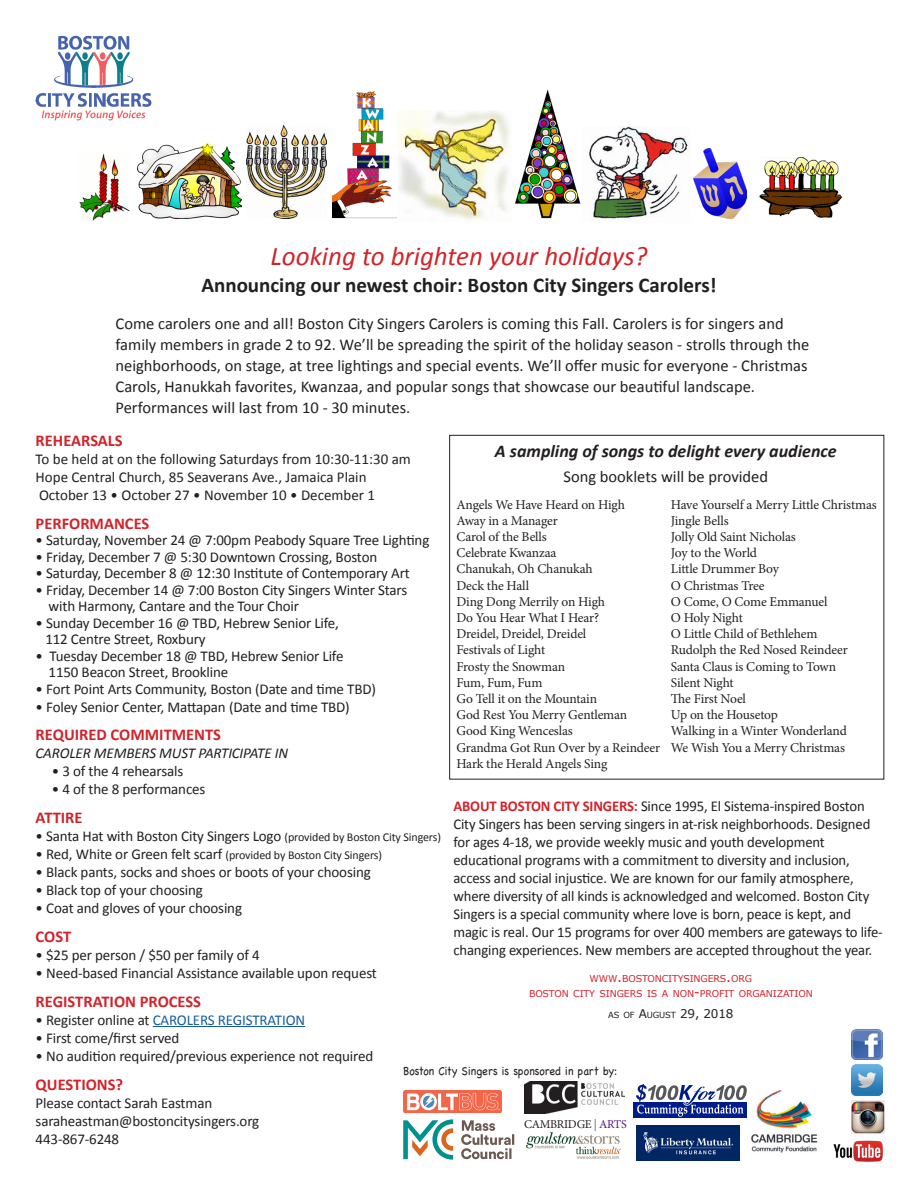
<style>
.page{position:relative;width:918px;height:1188px;background:#fff}
.page>*{position:absolute;margin:0;border:0;box-sizing:border-box;transform-origin:0 0}
.t1{font:italic 27px "Calibri";color:#d1232a}
.t2{font:700 21px "Calibri";color:#231f20}
.t3{font:italic 700 18px "Calibri";color:#231f20}
.t4{font:16.5px/21px "Calibri";color:#231f20}
.t5{font:700 16.5px "Calibri";color:#d1232a}
.t6{font:15px/18px "Calibri";letter-spacing:-.01em;color:#231f20}
.t7{font:15px "Calibri";letter-spacing:-.01em;color:#175d9e}
.t8{font:italic 15px "Calibri";letter-spacing:-.01em;color:#231f20}
.t9{font:13.5px/16.2px "Minion Pro";letter-spacing:-.015em;color:#231f20}
.t10{font:12px "Calibri";letter-spacing:-.01em;color:#231f20}
.t11{font:12px "Chalkboard";color:#231f20;scale:.9 1}
.t12{font:12px "Minion Pro";letter-spacing:-.025em;color:#231f20}
.t13{font:9.45px "Verdana";letter-spacing:-.015em;color:#d1232a}
.t14{font:8.4px "Verdana";letter-spacing:-.015em;color:#231f20}
.s1{font-size:12px}
.s2{font-size:15px}
.s3{color:#231f20}
.s4{font-weight:700;color:#d1232a}
.s5{font-size:13.5px}
.s6{color:#4863ae}
.s7{color:#53168b}
</style>
<div class="page">
<svg style="left:36px;top:36px;width:115px;height:85px"></svg>
<img style="left:852px;top:1029px;width:30px;height:31px">
<img style="left:833px;top:1127px;width:52px;height:35px">
<img style="left:852px;top:1065px;width:30px;height:30px">
<img style="left:852px;top:1100px;width:32px;height:34px">
<img style="left:751px;top:1090px;width:67px;height:63px">
<img style="left:403px;top:1090px;width:99px;height:22px">
<img style="left:525px;top:1081px;width:99px;height:33px">
<img style="left:526px;top:1132px;width:94px;height:27px">
<svg style="left:461px;top:1120px;width:53px;height:39px"></svg>
<svg style="left:403px;top:1119px;width:50px;height:41px"></svg>
<div style="left:634px;top:1102px;width:113px;height:16px;background:#001c88"></div>
<svg style="left:636px;top:1084px;width:111px;height:33px"></svg>
<img style="left:637px;top:1125px;width:103px;height:36px">
<img style="left:759px;top:157px;width:83px;height:61px">
<img style="left:515px;top:89px;width:112px;height:130px">
<img style="left:247px;top:125px;width:79px;height:93px">
<img style="left:79px;top:154px;width:51px;height:66px">
<img style="left:137px;top:141px;width:104px;height:77px">
<img style="left:693px;top:149px;width:54px;height:70px">
<img style="left:396px;top:110px;width:115px;height:110px">
<img style="left:581px;top:127px;width:107px;height:94px">
<img style="left:332px;top:91px;width:64px;height:128px">
<div style="left:449px;top:435px;width:435px;height:345px;border:1px solid #231f20"></div>
<hr style="left:153px;top:1026px;width:152px;height:1px;background:#175d9e">
<p class="t1" style="left:271px;top:238px;width:378px">Looking to brighten your holidays?</p>
<p class="t2" style="left:201px;top:272px;width:517px">Announcing our newest choir: Boston City Singers Carolers!</p>
<p class="t4" style="left:116px;top:313px;width:695px">Come carolers one and all! Boston City Singers Carolers is coming this Fall. Carolers is for singers and family members in grade 2 to 92. We’ll be spreading the spirit of the holiday season - strolls through the neighborhoods, on stage, at tree lightings and special events. We’ll offer music for everyone - Christmas Carols, Hanukkah favorites, Kwanzaa, and popular songs that showcase our beautiful landscape.<br>Performances will last from 10 - 30 minutes.</p>
<p class="t5" style="left:36px;top:430px;width:89px">REHEARSALS</p>
<p class="t6" style="left:36px;top:450px;width:377px">To be held at on the following Saturdays from 10:30-11:30 am<br>Hope Central Church, 85 Seaverans Ave., Jamaica Plain</p>
<p class="t6" style="left:39px;top:486px;width:338px">October 13 • October 27 • November 10 • December 1</p>
<p class="t5" style="left:36px;top:513px;width:115px">PERFORMANCES</p>
<p class="t6" style="left:36px;top:531px;width:395px">• Saturday, November 24 @ 7:00pm Peabody Square Tree Lighting</p>
<p class="t6" style="left:36px;top:548px;width:343px">• Friday, December 7 @ 5:30 Downtown Crossing, Boston</p>
<p class="t6" style="left:36px;top:564px;width:376px">• Saturday, December 8 @ 12:30 Institute of Contemporary Art</p>
<p class="t6" style="left:49px;top:581px;width:360px;line-height:16.5px;text-indent:-13px">• Friday, December 14 @ 7:00 Boston City Singers Winter Stars with Harmony, Cantare and the Tour Choir</p>
<p class="t6" style="left:36px;top:614px;width:305px">• Sunday December 16 @ TBD, Hebrew Senior Life,</p>
<p class="t6" style="left:45px;top:630px;width:162px">112 Centre Street, Roxbury</p>
<p class="t6" style="left:36px;top:647px;width:309px">• Tuesday December 18 @ TBD, Hebrew Senior Life</p>
<p class="t6" style="left:49px;top:663px;width:181px">1150 Beacon Street, Brookline</p>
<p class="t6" style="left:36px;top:680px;width:342px">• Fort Point Arts Community, Boston (Date and time TBD)</p>
<p class="t6" style="left:36px;top:698px;width:316px">• Foley Senior Center, Mattapan (Date and time TBD)</p>
<p class="t5" style="left:36px;top:724px;width:187px">REQUIRED COMMITMENTS</p>
<p class="t8" style="left:36px;top:743px;width:254px">CAROLER MEMBERS MUST PARTICIPATE IN</p>
<p class="t6" style="left:52px;top:762px;width:133px">• 3 of the 4 rehearsals</p>
<p class="t6" style="left:52px;top:780px;width:155px">• 4 of the 8 performances</p>
<p class="t5" style="left:36px;top:807px;width:48px">ATTIRE</p>
<p class="t6" style="left:36px;top:827px;width:407px">• Santa Hat with Boston City Singers Logo <span class="s1">(provided by Boston City Singers)</span></p>
<p class="t10" style="left:36px;top:848px;width:348px"><span class="s2">• Red, White or Green felt scarf</span> (provided by Boston City Singers)</p>
<p class="t6" style="left:36px;top:863px;width:337px">• Black pants, socks and shoes or boots of your choosing</p>
<p class="t6" style="left:36px;top:881px;width:169px">• Black top of your choosing</p>
<p class="t6" style="left:36px;top:899px;width:208px">• Coat and gloves of your choosing</p>
<p class="t5" style="left:36px;top:926px;width:37px">COST</p>
<p class="t6" style="left:36px;top:946px;width:226px">• $25 per person / $50 per family of 4</p>
<p class="t6" style="left:36px;top:964px;width:343px">• Need-based Financial Assistance available upon request</p>
<p class="t5" style="left:36px;top:991px;width:167px">REGISTRATION PROCESS</p>
<p class="t7" style="left:36px;top:1010px;width:271px"><span class="s3">• Register online at</span> CAROLERS REGISTRATION</p>
<p class="t6" style="left:36px;top:1029px;width:145px">• First come/first served</p>
<p class="t6" style="left:36px;top:1047px;width:339px">• No audition required/previous experience not required</p>
<p class="t5" style="left:36px;top:1074px;width:89px">QUESTIONS?</p>
<p class="t6" style="left:36px;top:1094px;width:178px">Please contact Sarah Eastman</p>
<p class="t6" style="left:36px;top:1112px;width:225px">saraheastman@bostoncitysingers.org</p>
<p class="t6" style="left:36px;top:1130px;width:85px">443-867-6248</p>
<p class="t3" style="left:495px;top:440px;width:343px">A sampling of songs to delight every audience</p>
<p class="t4" style="left:563px;top:466px;width:206px">Song booklets will be provided</p>
<p class="t9" style="left:456px;top:496px;width:170px">Angels We Have Heard on High</p>
<p class="t9" style="left:456px;top:512px;width:103px">Away in a Manager</p>
<p class="t9" style="left:456px;top:529px;width:92px">Carol of the Bells</p>
<p class="t9" style="left:456px;top:545px;width:102px">Celebrate Kwanzaa</p>
<p class="t9" style="left:456px;top:561px;width:138px">Chanukah, Oh Chanukah</p>
<p class="t9" style="left:456px;top:577px;width:74px">Deck the Hall</p>
<p class="t9" style="left:456px;top:593px;width:150px">Ding Dong Merrily on High</p>
<p class="t9" style="left:456px;top:610px;width:144px">Do You Hear What I Hear?</p>
<p class="t9" style="left:456px;top:626px;width:131px">Dreidel, Dreidel, Dreidel</p>
<p class="t9" style="left:456px;top:642px;width:90px">Festivals of Light</p>
<p class="t9" style="left:456px;top:658px;width:110px">Frosty the Snowman</p>
<p class="t9" style="left:456px;top:674px;width:87px">Fum, Fum, Fum</p>
<p class="t9" style="left:456px;top:691px;width:142px">Go Tell it on the Mountain</p>
<p class="t9" style="left:456px;top:707px;width:172px">God Rest You Merry Gentleman</p>
<p class="t9" style="left:456px;top:723px;width:118px">Good King Wenceslas</p>
<p class="t9" style="left:456px;top:739px;width:205px">Grandma Got Run Over by a Reindeer</p>
<p class="t9" style="left:456px;top:755px;width:152px">Hark the Herald Angels Sing</p>
<p class="t9" style="left:671px;top:496px;width:207px">Have Yourself a Merry Little Christmas<br>Jingle Bells<br>Jolly Old Saint Nicholas<br>Joy to the World<br>Little Drummer Boy<br>O Christmas Tree<br>O Come, O Come Emmanuel<br>O Holy Night<br>O Little Child of Bethlehem<br>Rudolph the Red Nosed Reindeer<br>Santa Claus is Coming to Town<br>Silent Night<br>The First Noel<br>Up on the Housetop<br>Walking in a Winter Wonderland<br>We Wish You a Merry Christmas</p>
<p class="t6" style="left:453px;top:797px;width:431px"><span class="s4">ABOUT BOSTON CITY SINGERS:</span> Since 1995, El Sistema-inspired Boston City Singers has been serving singers in at-risk neighborhoods. Designed for ages 4-18, we provide weekly music and youth development educational programs with a commitment to diversity and inclusion, access and social injustice. We are known for our family atmosphere, where diversity of all kinds is acknowledged and welcomed. Boston City Singers is a special community where love is born, peace is kept, and magic is real. Our 15 programs for over 400 members are gateways to life&shy;changing experiences. New members are accepted throughout the year.</p>
<p class="t13" style="left:590px;top:972px;width:164px">WWW<span class="s5">.</span>BOSTONCITYSINGERS<span class="s5">.</span>ORG</p>
<p class="t13" style="left:529px;top:987px;width:285px">BOSTON CITY SINGERS IS A NON<span class="s5">-</span>PROFIT ORGANIZATION</p>
<p class="t14" style="left:608px;top:1009px;width:127px">AS OF <span class="s1">A</span>UGUST <span class="s1">29, 2018</span></p>
<p class="t11" style="left:403px;top:1064px;width:239px">Boston City Singers is sponsored in part by:</p>
<p class="t12" style="left:524px;top:1116px;width:104px">CAMBRIDGE <span class="s6">|</span> <span class="s7">ARTS</span></p>
</div>
